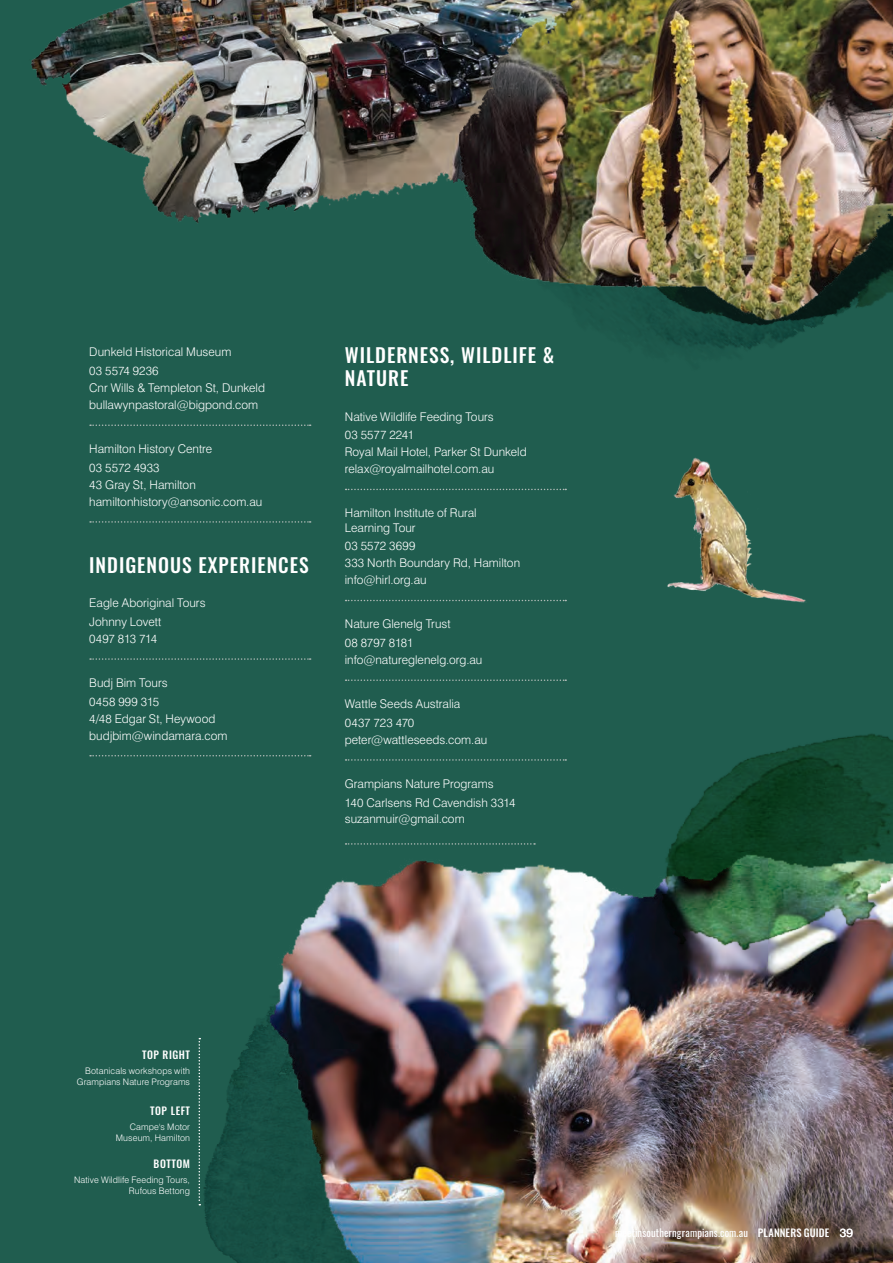
<style>
.page{position:relative;width:893px;height:1263px;background:#205d4f}
.page>*{position:absolute;margin:0;border:0;box-sizing:border-box;transform-origin:0 0}
.t1{font:500 19.5px/23.4px "Oswald";letter-spacing:.05em;color:#fff}
.t2{font:300 12px/18.6px "Swiss 721 BT";color:#fff}
.t3{font:300 12px "Swiss 721 BT";letter-spacing:-.02em;color:#fff}
.t4{font:10.5px "Oswald";letter-spacing:.015em;color:#fff}
.t5{font:500 10.5px "Oswald";letter-spacing:.02em;color:#fff}
.t6{font:500 10.5px "Oswald";letter-spacing:.05em;color:#fff}
.t7{font:300 9px/10.8px "Swiss 721 BT";letter-spacing:.01em;color:#fff;text-align:right}
.s1{font-weight:500}
.s2{font-family:"Swiss 721 BT";font-size:12px}
</style>
<div class="page">
<img style="left:31px;top:0;width:341px;height:224px">
<img style="left:198px;top:1037px;width:17px;height:207px">
<img style="left:372px;top:0;width:521px;height:349px">
<img style="left:215px;top:680px;width:678px;height:583px">
<svg style="left:199px;top:1038px;width:1px;height:167px"></svg>
<svg style="left:90px;top:424px;width:221px;height:2px"></svg>
<svg style="left:90px;top:521px;width:221px;height:2px"></svg>
<svg style="left:90px;top:658px;width:221px;height:2px"></svg>
<svg style="left:90px;top:755px;width:221px;height:1px"></svg>
<svg style="left:346px;top:489px;width:220px;height:1px"></svg>
<svg style="left:346px;top:600px;width:220px;height:1px"></svg>
<svg style="left:346px;top:679px;width:220px;height:2px"></svg>
<svg style="left:346px;top:759px;width:220px;height:2px"></svg>
<svg style="left:346px;top:843px;width:189px;height:2px"></svg>
<img style="left:566px;top:679px;width:327px;height:382px">
<img style="left:667px;top:457px;width:139px;height:146px">
<p class="t2" style="left:89px;top:343px;width:144px">Dunkeld Historical Museum<br>03 5574 9236</p>
<p class="t2" style="left:89px;top:379px;width:177px;line-height:17px">Cnr Wills &amp; Templeton St, Dunkeld bullawynpastoral@bigpond.com</p>
<p class="t2" style="left:89px;top:439px;width:124px">Hamilton History Centre<br>03 5572 4933</p>
<p class="t2" style="left:89px;top:476px;width:175px;line-height:17px">43 Gray St, Hamilton hamiltonhistory@ansonic.com.au</p>
<h1 class="t1" style="left:89px;top:554px;width:221px">INDIGENOUS EXPERIENCES</h1>
<p class="t2" style="left:89px;top:594px;width:118px">Eagle Aboriginal Tours<br>Johnny Lovett</p>
<p class="t3" style="left:89px;top:631px;width:70px">0497 813 714</p>
<p class="t2" style="left:89px;top:673px;width:80px">Budj Bim Tours<br>0458 999 315</p>
<p class="t2" style="left:89px;top:710px;width:140px;line-height:17px">4/48 Edgar St, Heywood budjbim@windamara.com</p>
<h1 class="t1" style="left:345px;top:344px;width:211px">WILDERNESS, WILDLIFE &amp;<br>NATURE</h1>
<p class="t2" style="left:345px;top:407px;width:150px">Native Wildlife Feeding Tours<br>03 5577 2241</p>
<p class="t2" style="left:345px;top:443px;width:183px;line-height:17px">Royal Mail Hotel, Parker St Dunkeld relax@royalmailhotel.com.au</p>
<p class="t2" style="left:345px;top:506px;width:133px;line-height:14.4px">Hamilton Institute of Rural<br>Learning Tour</p>
<p class="t2" style="left:345px;top:537px;width:177px;line-height:17px">03 5572 3699<br>333 North Boundary Rd, Hamilton info@hirl.org.au</p>
<p class="t2" style="left:345px;top:615px;width:107px">Nature Glenelg Trust<br>08 8797 8181</p>
<p class="t2" style="left:345px;top:650px;width:139px">info@natureglenelg.org.au</p>
<p class="t2" style="left:345px;top:694px;width:117px">Wattle Seeds Australia<br>0437 723 470</p>
<p class="t2" style="left:345px;top:730px;width:144px">peter@wattleseeds.com.au</p>
<p class="t2" style="left:345px;top:774px;width:172px">Grampians Nature Programs<br>140 Carlsens Rd Cavendish 3314</p>
<p class="t2" style="left:345px;top:810px;width:121px">suzanmuir@gmail.com</p>
<p class="t6" style="left:142px;top:1049px;width:49px">TOP RIGHT</p>
<p class="t7" style="left:77px;top:1065px;width:115px">Botanicals workshops with<br>Grampians Nature Programs</p>
<p class="t5" style="left:150px;top:1105px;width:41px">TOP LEFT</p>
<p class="t7" style="left:116px;top:1121px;width:76px">Campe's Motor<br>Museum, Hamilton</p>
<p class="t5" style="left:154px;top:1158px;width:38px">BOTTOM</p>
<p class="t7" style="left:74px;top:1175px;width:117px">Native Wildlife Feeding Tours,<br>Rufous Bettong</p>
<p class="t4" style="left:615px;top:1224px;width:239px">meetinsoutherngrampians.com.au <span class="s1">PLANNERS GUIDE</span> <span class="s2">39</span></p>
<p class="t5" style="left:629px;top:1228px;width:128px">GREATER HAMILTON REGIONAL</p>
</div>
